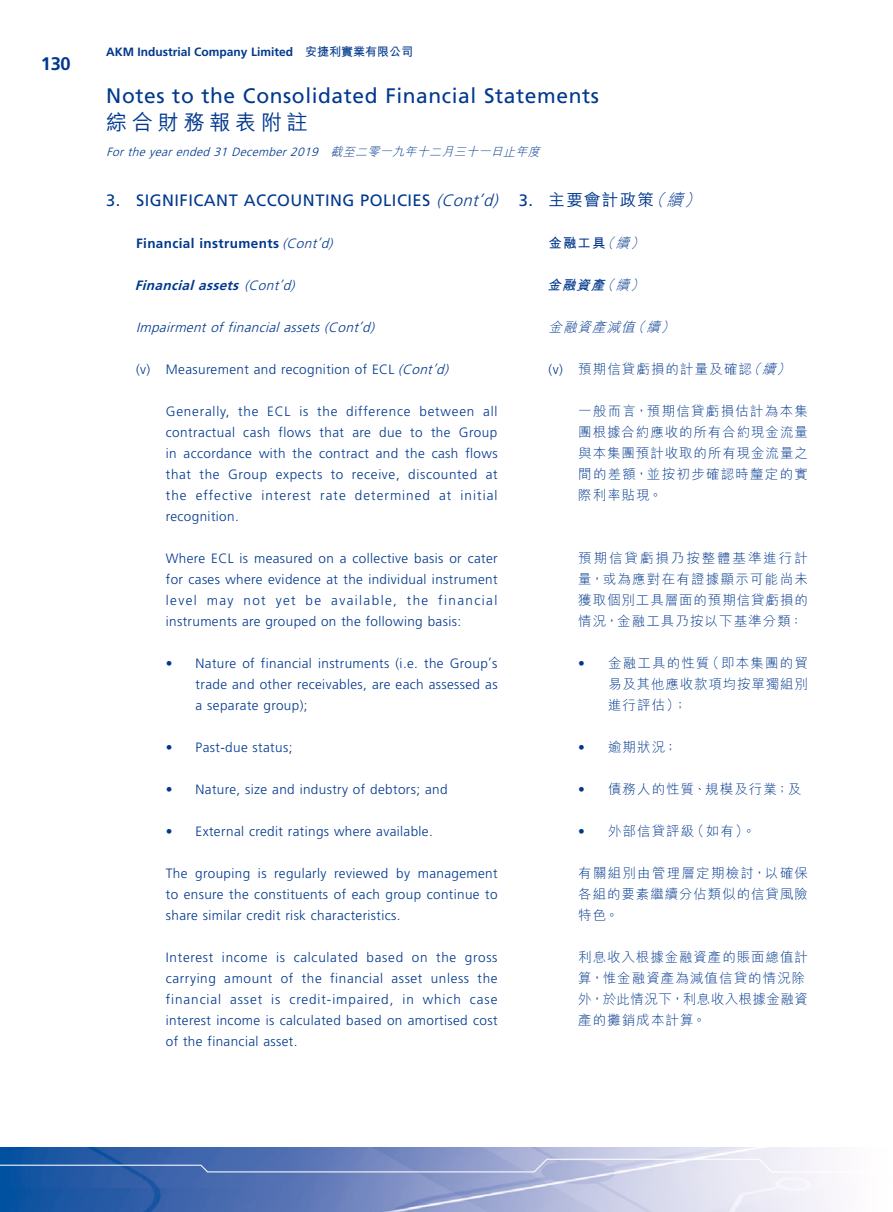
<style>
.page{position:relative;width:893px;height:1212px;background:#fff}
.page>*{position:absolute;margin:0;border:0;box-sizing:border-box;transform-origin:0 0}
.t1{font:21px "Frutiger LT Std";letter-spacing:.03em;color:#00388e}
.t2{font:500 21px "M Hei HK";letter-spacing:.23em;color:#00388e}
.t3{font:700 18.15px "Frutiger LT Std";color:#00388e}
.Heading_1{font:16.5px "Frutiger LT Std";letter-spacing:.03em;color:#00388e}
.C_Heading_1{font:500 16.5px "M Hei HK";letter-spacing:.08em;color:#00388e}
.Body_Text{font:300 13.5px/21px "Frutiger LT Std";letter-spacing:.03em;color:#00388e;text-align:justify}
.C_Body_Text{font:300 13.5px/21px "M Hei HK";letter-spacing:.08em;color:#00388e;text-align:justify}
.C_Body_Text-2{font:300 13.5px "Frutiger LT Std";letter-spacing:.03em;color:#00388e}
.Heading_4{font:italic 300 13.5px "Frutiger LT Std";color:#00388e}
.Heading_2{font:700 13.5px "Frutiger LT Std";letter-spacing:.03em;color:#00388e}
.C_Body_Text-3{font:300 13.5px/21px "M Hei HK";letter-spacing:.035em;color:#00388e}
.Heading_3{font:italic 700 13.5px "Frutiger LT Std";color:#00388e}
.C_Heading_5{font:300 13.5px "M Hei HK";letter-spacing:.08em;color:#00388e}
.C_Heading_4{font:italic 300 13.5px "M Hei HK";color:#00388e}
.C_Heading_2{font:700 13.5px "M Hei HK";color:#00388e}
.C_Heading_3{font:italic 700 13.5px "M Hei HK";color:#00388e}
.t4{font:italic 300 12px "Frutiger LT Std";color:#00388e}
.t5{font:700 12px "Frutiger LT Std";color:#00388e}
.s1{font-family:"M Hei HK"}
.s2{font-weight:300;font-style:italic}
.s3{font-weight:300}
.s4{font-style:italic}
.s5{font-family:"Frutiger LT Std";font-weight:400}
.s6{font-family:"Frutiger LT Std"}
</style>
<div class="page">
<img style="left:0;top:1147px;width:829px;height:65px">
<svg style="left:0;top:1158px;width:829px;height:15px;background:#8ba0cc"></svg>
<h2 class="t3" style="left:41px;top:53px;width:31px">130</h2>
<p class="t5" style="left:106px;top:44px;width:308px">AKM Industrial Company Limited <span class="s1">安捷利實業有限公司</span></p>
<h1 class="t1" style="left:106px;top:83px;width:494px">Notes to the Consolidated Financial Statements</h1>
<h1 class="t2" style="left:106px;top:107px;width:203px">綜合財務報表附註</h1>
<p class="t4" style="left:106px;top:145px;width:438px">Forthe yearended 31 December2019 <span class="s1">截至二零一九年十二月三十一日止年度</span></p>
<p class="Heading_1" style="left:106px;top:191px;width:398px">3. SIGNIFICANT ACCOUNTING POLICIES <span class="s2">(Cont’d)</span></p>
<p class="Heading_2" style="left:136px;top:235px;width:202px">Financial instruments <span class="s2">(Cont’d)</span></p>
<p class="Heading_3" style="left:135px;top:277px;width:165px">Financialassets <span class="s3">(Cont’d)</span></p>
<p class="Heading_4" style="left:136px;top:320px;width:243px">Impairmentoffinancialassets(Cont’d)</p>
<p class="C_Body_Text-2" style="left:136px;top:362px;width:318px">(v) Measurement and recognition of ECL <span class="s4">(Cont’d)</span></p>
<p class="Body_Text" style="left:166px;top:401px;width:333px">Generally, the ECL is the difference between all contractual cash flows that are due to the Group in accordance with the contract and the cash flows that the Group expects to receive, discounted at the effective interest rate determined at initial recognition.</p>
<p class="Body_Text" style="left:166px;top:548px;width:333px">Where ECL is measured on a collective basis or cater for cases where evidence at the individual instrument level may not yet be available, the financial instruments are grouped on the following basis:</p>
<p class="Body_Text" style="left:196px;top:653px;width:303px;text-indent:-30px">• Nature of financial instruments (i.e. the Group’s trade and other receivables, are each assessed as a separate group);</p>
<p class="Body_Text" style="left:166px;top:737px;width:128px">• Past-due status;</p>
<p class="Body_Text" style="left:166px;top:779px;width:283px">• Nature, size and industry of debtors; and</p>
<p class="Body_Text" style="left:166px;top:821px;width:269px">• External credit ratings where available.</p>
<p class="Body_Text" style="left:166px;top:863px;width:333px">The grouping is regularly reviewed by management to ensure the constituents of each group continue to share similar credit risk characteristics.</p>
<p class="Body_Text" style="left:166px;top:947px;width:333px">Interest income is calculated based on the gross carrying amount of the financial asset unless the financial asset is credit-impaired, in which case interest income is calculated based on amortised cost of the financial asset.</p>
<p class="C_Heading_1" style="left:519px;top:188px;width:188px"><span class="s5">3.</span> 主要會計政策<span class="s2">（續）</span></p>
<p class="C_Heading_2" style="left:549px;top:233px;width:100px">金融工具<span class="s2">（續）</span></p>
<p class="C_Heading_3" style="left:547px;top:275px;width:102px">金融資產<span class="s3">（續）</span></p>
<p class="C_Heading_4" style="left:549px;top:320px;width:131px">金融資產減值（續）</p>
<p class="C_Heading_5" style="left:549px;top:362px;width:247px"><span class="s6">(v)</span> 預期信貸虧損的計量及確認<span class="s4">（續）</span></p>
<p class="C_Body_Text" style="left:578px;top:400px;width:231px">一般而言，預期信貸虧損估計為本集團根據合約應收的所有合約現金流量與本集團預計收取的所有現金流量之間的差額，並按初步確認時釐定的實際利率貼現。</p>
<p class="C_Body_Text" style="left:578px;top:547px;width:231px">預期信貸虧損乃按整體基準進行計量，或為應對在有證據顯示可能尚未獲取個別工具層面的預期信貸虧損的情況，金融工具乃按以下基準分類：</p>
<p class="C_Body_Text" style="left:608px;top:652px;width:201px;text-indent:-30px"><span class="s6">•</span> 金融工具的性質（即本集團的貿易及其他應收款項均按單獨組別進行評估）；</p>
<p class="C_Body_Text" style="left:578px;top:736px;width:101px"><span class="s6">•</span> 逾期狀況；</p>
<p class="C_Body_Text" style="left:578px;top:778px;width:224px"><span class="s6">•</span> 債務人的性質、規模及行業；及</p>
<p class="C_Body_Text" style="left:578px;top:820px;width:179px"><span class="s6">•</span> 外部信貸評級（如有）。</p>
<p class="C_Body_Text" style="left:578px;top:862px;width:231px">有關組別由管理層定期檢討，以確保各組的要素繼續分佔類似的信貸風險</p>
<p class="C_Body_Text" style="left:578px;top:904px;width:42px">特色。</p>
<p class="C_Body_Text" style="left:578px;top:946px;width:231px">利息收入根據金融資產的賬面總值計算，惟金融資產為減值信貸的情況除</p>
<p class="C_Body_Text-3" style="left:578px;top:988px;width:231px">外，於此情況下，利息收入根據金融資產的攤銷成本計算。</p>
</div>
